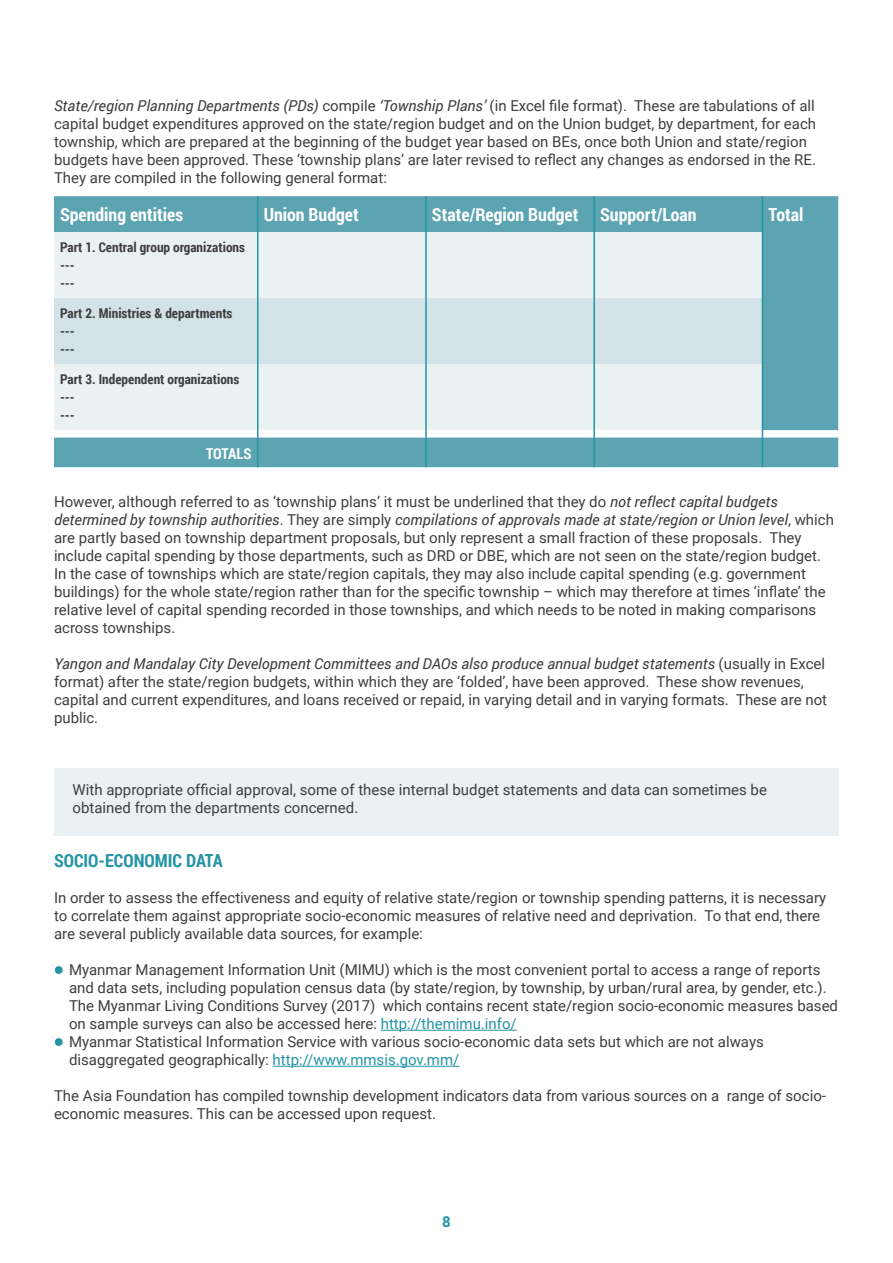
<style>
.page{position:relative;width:893px;height:1263px;background:#fff}
.page>*{position:absolute;margin:0;border:0;box-sizing:border-box;transform-origin:0 0}
.t1{font:700 18px "Roboto Condensed";color:#fff}
.t2{font:700 18px "Roboto Condensed";color:#2394a4}
.t3{font:15px/18px "Roboto";color:#3e3e3f}
.t4{font:700 15px "Roboto Condensed";letter-spacing:-.015em;color:#fff}
.t5{font:700 15px "Roboto";color:#2394a4}
.t6{font:700 13.5px/18px "Roboto Condensed";color:#3e3e3f}
.s1{font-style:italic}
.s2{color:#2394a4}
</style>
<div class="page">
<svg style="left:54px;top:196px;width:784px;height:271px;background:#69abb8"></svg>
<div style="left:54px;top:232px;width:708px;height:198px;background:#e9f1f3"></div>
<div style="left:54px;top:298px;width:708px;height:66px;background:#d2e2e7"></div>
<hr style="left:257px;top:196px;width:1px;height:36px;background:#2394a4">
<hr style="left:257px;top:232px;width:1px;height:66px;background:#2394a4">
<hr style="left:257px;top:298px;width:1px;height:66px;background:#2394a4">
<hr style="left:257px;top:364px;width:1px;height:66px;background:#2394a4">
<svg style="left:257px;top:430px;width:1px;height:37px"></svg>
<hr style="left:425px;top:196px;width:2px;height:36px;background:#2394a4">
<hr style="left:425px;top:232px;width:2px;height:66px;background:#2394a4">
<hr style="left:425px;top:298px;width:2px;height:66px;background:#2394a4">
<hr style="left:425px;top:364px;width:2px;height:66px;background:#2394a4">
<svg style="left:425px;top:430px;width:2px;height:8px"></svg>
<hr style="left:425px;top:438px;width:2px;height:29px;background:#2394a4">
<hr style="left:593px;top:196px;width:2px;height:36px;background:#2394a4">
<hr style="left:593px;top:232px;width:2px;height:66px;background:#2394a4">
<hr style="left:593px;top:298px;width:2px;height:66px;background:#2394a4">
<hr style="left:593px;top:364px;width:2px;height:66px;background:#2394a4">
<svg style="left:593px;top:430px;width:2px;height:8px"></svg>
<hr style="left:593px;top:438px;width:2px;height:29px;background:#2394a4">
<hr style="left:762px;top:196px;width:1px;height:36px;background:#2394a4">
<hr style="left:762px;top:232px;width:1px;height:66px;background:#2394a4">
<hr style="left:762px;top:298px;width:1px;height:66px;background:#2394a4">
<hr style="left:762px;top:364px;width:1px;height:66px;background:#2394a4">
<svg style="left:762px;top:430px;width:1px;height:37px"></svg>
<div style="left:54px;top:768px;width:785px;height:68px;background:#e9f1f3"></div>
<hr style="left:381px;top:1030px;width:136px;height:1px;background:#2394a4">
<hr style="left:273px;top:1066px;width:186px;height:1px;background:#2394a4">
<p class="t3" style="left:54px;top:96px;width:764px"><span class="s1">State/region Planning Departments (PDs)</span> compile <span class="s1">‘Township Plans’</span> (in Excel file format). These are tabulations of all capital budget expenditures approved on the state/region budget and on the Union budget, by department, for each township, which are prepared at the beginning of the budget year based on BEs, once both Union and state/region budgets have been approved. These ‘township plans’ are later revised to reflect any changes as endorsed in the RE.<br>They are compiled in the following general format:</p>
<p class="t1" style="left:60px;top:202px;width:125px">Spending entities</p>
<p class="t1" style="left:264px;top:202px;width:97px">Union Budget</p>
<p class="t1" style="left:432px;top:202px;width:266px">State/Region Budget Support/Loan</p>
<p class="t1" style="left:768px;top:202px;width:36px">Total</p>
<p class="t6" style="left:60px;top:238px;width:187px">Part 1. Central group organizations ---<br>---</p>
<p class="t6" style="left:60px;top:304px;width:174px">Part 2. Ministries &amp; departments ---<br>---</p>
<p class="t6" style="left:60px;top:370px;width:181px">Part 3. Independent organizations ---<br>---</p>
<p class="t4" style="left:206px;top:443px;width:47px">TOTALS</p>
<p class="t3" style="left:54px;top:492px;width:781px">However, although referred to as ‘township plans’ it must be underlined that they do <span class="s1">not reflect capital budgets determined by township authorities</span>. They are simply <span class="s1">compilations of approvals made at state/region or Union level</span>, which are partly based on township department proposals, but only represent a small fraction of these proposals. They include capital spending by those departments, such as DRD or DBE, which are not seen on the state/region budget.<br>In the case of townships which are state/region capitals, they may also include capital spending (e.g. government buildings) for the whole state/region rather than for the specific township – which may therefore at times ‘inflate’ the relative level of capital spending recorded in those townships, and which needs to be noted in making comparisons across townships.</p>
<p class="t3" style="left:54px;top:654px;width:775px"><span class="s1">Yangon and Mandalay City Development Committees and DAOs also produce annual budget statements</span> (usually in Excel format) after the state/region budgets, within which they are ‘folded’, have been approved. These show revenues, capital and current expenditures, and loans received or repaid, in varying detail and in varying formats. These are not public.</p>
<p class="t3" style="left:73px;top:780px;width:696px">With appropriate official approval, some of these internal budget statements and data can sometimes be obtained from the departments concerned.</p>
<p class="t2" style="left:54px;top:848px;width:170px">SOCIO-ECONOMIC DATA</p>
<p class="t3" style="left:54px;top:888px;width:774px">In order to assess the effectiveness and equity of relative state/region or township spending patterns, it is necessary to correlate them against appropriate socio-economic measures of relative need and deprivation. To that end, there are several publicly available data sources, for example:</p>
<p class="t3" style="left:69px;top:960px;width:771px;text-indent:-15px"><span class="s2">●</span> Myanmar Management Information Unit (MIMU) which is the most convenient portal to access a range of reports and data sets, including population census data (by state/region, by township, by urban/rural area, by gender, etc.).<br>The Myanmar Living Conditions Survey (2017) which contains recent state/region socio-economic measures based on sample surveys can also be accessed here: <span class="s2">http://themimu.info/</span></p>
<p class="t3" style="left:69px;top:1032px;width:696px;text-indent:-15px"><span class="s2">●</span> Myanmar Statistical Information Service with various socio-economic data sets but which are not always disaggregated geographically: <span class="s2">http://www.mmsis.gov.mm/</span></p>
<p class="t3" style="left:54px;top:1086px;width:773px">The Asia Foundation has compiled township development indicators data from various sources on a range of socio&shy;economic measures. This can be accessed upon request.</p>
<p class="t5" style="left:442px;top:1211px;width:10px">8</p>
</div>
